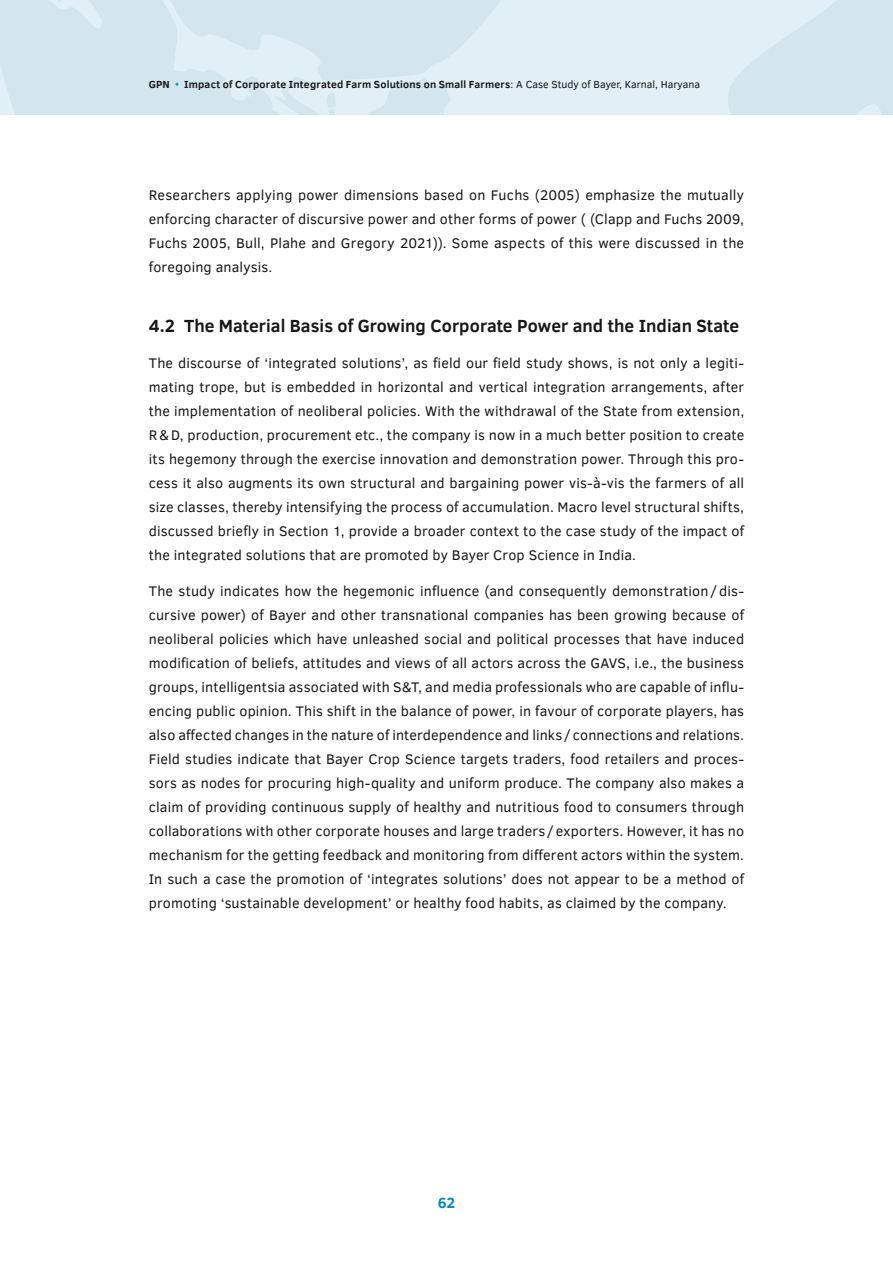
<style>
.page{position:relative;width:893px;height:1263px;background:#fff}
.page>*{position:absolute;margin:0;border:0;box-sizing:border-box;transform-origin:0 0}
.t1{font:700 18px "Clear Sans";letter-spacing:.005em;color:#181716}
.t2{font:700 15px "Clear Sans";color:#008dbb}
.t3{font:14.25px/24px "Clear Sans";letter-spacing:.01em;color:#181716;text-align:justify}
.t4{font:700 10.5px "Clear Sans";letter-spacing:.02em;color:#181716}
.s1{color:#009ed3}
.s2{font-weight:400}
</style>
<div class="page">
<div style="left:0;top:0;width:893px;height:114px;background:#e1f0f7"></div>
<svg style="left:454px;top:0;width:46px;height:52px"></svg>
<svg style="left:0;top:0;width:454px;height:114px;fill:#d3e5ed"></svg>
<svg style="left:323px;top:93px;width:16px;height:21px"></svg>
<svg style="left:728px;top:0;width:165px;height:114px"></svg>
<p class="t4" style="left:149px;top:77px;width:553px">GPN <span class="s1">•</span> Impact of Corporate Integrated Farm Solutions on Small Farmers<span class="s2">: A Case Study of Bayer, Karnal, Haryana</span></p>
<p class="t3" style="left:149px;top:183px;width:597px">Researchers applying power dimensions based on Fuchs (2005) emphasize the mutually enforcing character of discursive power and other forms of power ( (Clapp and Fuchs 2009, Fuchs 2005, Bull, Plahe and Gregory 2021)). Some aspects of this were discussed in the foregoing analysis.</p>
<p class="t1" style="left:149px;top:312px;width:592px">4.2 The Material Basis of Growing Corporate Power and the Indian State</p>
<p class="t3" style="left:149px;top:351px;width:597px">The discourse of ‘integrated solutions’, as field our field study shows, is not only a legiti&shy;mating trope, but is embedded in horizontal and vertical integration arrangements, after the implementation of neoliberal policies. With the withdrawal of the State from extension, R&amp;D, production, procurement etc., the company is now in a much better position to create its hegemony through the exercise innovation and demonstration power. Through this pro&shy;cess it also augments its own structural and bargaining power vis-à-vis the farmers of all size classes, thereby intensifying the process of accumulation. Macro level structural shifts, discussed briefly in Section 1, provide a broader context to the case study of the impact of the integrated solutions that are promoted by Bayer Crop Science in India.</p>
<p class="t3" style="left:149px;top:579px;width:597px">The study indicates how the hegemonic influence (and consequently demonstration/dis&shy;cursive power) of Bayer and other transnational companies has been growing because of neoliberal policies which have unleashed social and political processes that have induced modification of beliefs, attitudes and views of all actors across the GAVS, i.e., the business groups, intelligentsia associated with S&amp;T, and media professionals who are capable of influ&shy;encing public opinion. This shift in the balance of power, in favour of corporate players, has also affected changes in the nature of interdependence and links / connections and relations.<br>Field studies indicate that Bayer Crop Science targets traders, food retailers and proces&shy;sors as nodes for procuring high-quality and uniform produce. The company also makes a claim of providing continuous supply of healthy and nutritious food to consumers through collaborations with other corporate houses and large traders /exporters. However, it has no mechanism for the getting feedback and monitoring from different actors within the system.<br>In such a case the promotion of ‘integrates solutions’ does not appear to be a method of promoting ‘sustainable development’ or healthy food habits, as claimed by the company.</p>
<p class="t2" style="left:438px;top:1191px;width:19px">62</p>
</div>
